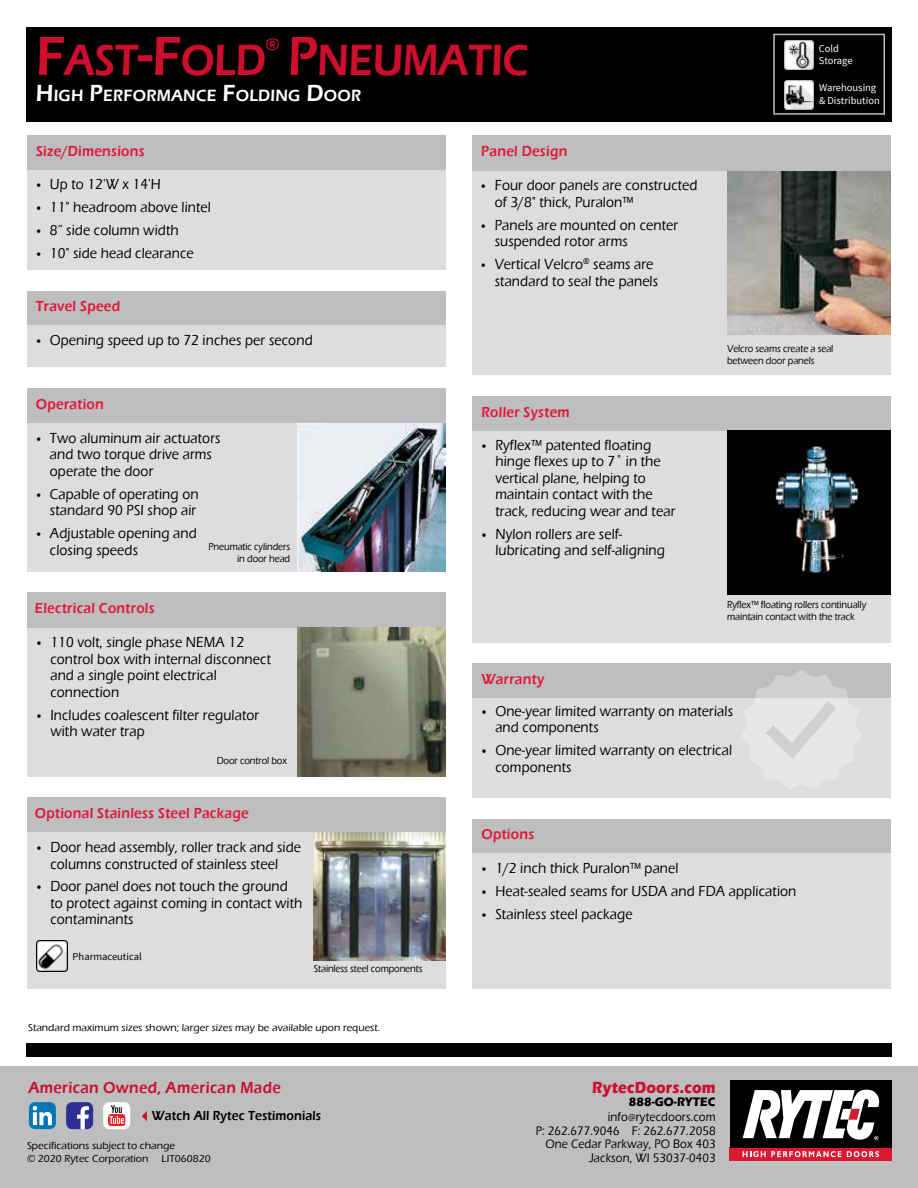
<style>
.page{position:relative;width:918px;height:1188px;background:#fff}
.page>*{position:absolute;margin:0;border:0;box-sizing:border-box;transform-origin:0 0}
.t1{font:600 45.15px "Eras ITC";letter-spacing:-.015em;color:#ce0e2d;scale:.9 1}
.t2{font:600 17.55px "Eras ITC";color:#ce0e2d}
.t3{font:600 16.8px "Eras ITC";letter-spacing:.015em;color:#fff;scale:.95 1}
.t4{font:600 16.5px "Eras ITC";letter-spacing:.025em;color:#ce0e2d;scale:.9 1}
.t5{font:700 16.5px "Eras ITC";letter-spacing:.01em;color:#ce0e2d;scale:.9 1}
.t6{font:500 15px/16.5px "Eras ITC";letter-spacing:.01em;color:#000;scale:.9 1}
.t7{font:600 15px "Eras ITC";letter-spacing:.02em;color:#e31837;scale:.9 1}
.t8{font:600 13.5px "Eras ITC";letter-spacing:.01em;color:#000;scale:.9 1}
.t9{font:500 12.75px/13.5px "Eras ITC";letter-spacing:.01em;color:#000;text-align:right;scale:.9 1}
.t10{font:500 10.5px/12px "Eras ITC";letter-spacing:-.01em;color:#000;scale:.9 1}
.t11{font:500 10.5px/12.6px "Eras ITC";letter-spacing:-.01em;color:#000}
.t12{font:10.5px/12.6px "Source Sans Pro";color:#fff}
.t13{font:10.5px "Source Sans Pro";color:#000}
.s1{font-size:57px}
.s2{font-size:64.5px}
.s3{font-size:24px}
.s4{font-family:"Source Sans Pro";font-weight:400}
.s5{font-weight:700}
.s6{font-size:10.5px}
</style>
<div class="page">
<div style="left:27px;top:135px;width:419px;height:35px;background:#bcbec0"></div>
<div style="left:27px;top:593px;width:419px;height:35px;background:#bcbec0"></div>
<div style="left:27px;top:797px;width:419px;height:35px;background:#bcbec0"></div>
<div style="left:472px;top:819px;width:419px;height:35px;background:#bcbec0"></div>
<div style="left:472px;top:396px;width:419px;height:35px;background:#bcbec0"></div>
<div style="left:472px;top:135px;width:419px;height:36px;background:#bcbec0"></div>
<div style="left:27px;top:388px;width:419px;height:35px;background:#bcbec0"></div>
<div style="left:27px;top:291px;width:419px;height:35px;background:#bcbec0"></div>
<div style="left:27px;top:170px;width:419px;height:100px;background:#dcddde"></div>
<div style="left:27px;top:628px;width:419px;height:148px;background:#dcddde"></div>
<div style="left:27px;top:832px;width:419px;height:157px;background:#dcddde"></div>
<div style="left:472px;top:854px;width:419px;height:135px;background:#dcddde"></div>
<div style="left:472px;top:431px;width:419px;height:211px;background:#dcddde"></div>
<div style="left:472px;top:171px;width:419px;height:204px;background:#dcddde"></div>
<div style="left:27px;top:423px;width:419px;height:149px;background:#dcddde"></div>
<div style="left:27px;top:326px;width:419px;height:41px;background:#dcddde"></div>
<div style="left:27px;top:1043px;width:865px;height:14px;background:#000"></div>
<div style="left:0;top:1066px;width:918px;height:122px;background:#bcbec0"></div>
<div style="left:472px;top:663px;width:419px;height:35px;background:#bcbec0"></div>
<div style="left:472px;top:698px;width:419px;height:100px;background:#dcddde"></div>
<svg style="left:756px;top:670px;width:91px;height:88px"></svg>
<div style="left:27px;top:27px;width:865px;height:95px;background:#000"></div>
<div style="left:66px;top:1102px;width:27px;height:27px;background:#2e3092;border-radius:6px"></div>
<svg style="left:77px;top:1106px;width:12px;height:23px"></svg>
<div style="left:103px;top:1102px;width:27px;height:27px;background:#fff;border-radius:6px"></div>
<svg style="left:108px;top:1105px;width:17px;height:22px"></svg>
<div style="left:29px;top:1102px;width:27px;height:27px;background:#0975b4;border-radius:6px"></div>
<svg style="left:33px;top:1106px;width:19px;height:19px"></svg>
<svg style="left:142px;top:1111px;width:5px;height:10px"></svg>
<div style="left:773px;top:34px;width:112px;height:81px;border:2px solid #c0bfbf"></div>
<img style="left:784px;top:80px;width:30px;height:30px">
<img style="left:784px;top:40px;width:30px;height:30px">
<img style="left:730px;top:434px;width:157px;height:157px">
<div style="left:727px;top:431px;width:163px;height:163px;border:2px solid #000"></div>
<img style="left:297px;top:423px;width:149px;height:149px">
<img style="left:297px;top:628px;width:149px;height:148px">
<img style="left:728px;top:171px;width:163px;height:164px">
<img style="left:314px;top:832px;width:132px;height:129px">
<img style="left:37px;top:940px;width:31px;height:31px">
<div style="left:730px;top:1148px;width:162px;height:13px;background:#da1a32"></div>
<div style="left:730px;top:1080px;width:162px;height:68px;background:#000"></div>
<svg style="left:743px;top:1151px;width:136px;height:6px"></svg>
<svg style="left:743px;top:1089px;width:137px;height:52px"></svg>
<h1 class="t1" style="left:36px;top:34px;width:253px"><span class="s1">F</span>AST<span class="s2">-</span><span class="s1">F</span>OLD</h1>
<p class="t2" style="left:266px;top:34px;width:16px">®</p>
<h1 class="t1" style="left:288px;top:34px;width:270px"><span class="s1">P</span>NEUMATIC</h1>
<p class="t3" style="left:36px;top:86px;width:344px"><span class="s3">H</span>IGH <span class="s3">P</span>ERFORMANCE <span class="s3">F</span>OLDING <span class="s3">D</span>OOR</p>
<p class="t7" style="left:36px;top:142px;width:122px">Size/Dimensions</p>
<p class="t7" style="left:481px;top:142px;width:97px">Panel Design</p>
<p class="t6" style="left:36px;top:176px;width:140px"><span class="s4">•</span> Up to 12'W x 14'H</p>
<p class="t6" style="left:36px;top:199px;width:196px"><span class="s4">•</span> 11" headroom above lintel</p>
<p class="t6" style="left:36px;top:222px;width:160px"><span class="s4">•</span> 8” side column width</p>
<p class="t6" style="left:36px;top:245px;width:176px"><span class="s4">•</span> 10" side head clearance</p>
<p class="t6" style="left:495px;top:177px;width:227px;text-indent:-14px"><span class="s4">•</span> Four door panels are constructed of 3/8" thick, Puralon™</p>
<p class="t6" style="left:495px;top:217px;width:206px;text-indent:-14px"><span class="s4">•</span> Panels are mounted on center suspended rotor arms</p>
<p class="t6" style="left:495px;top:256px;width:183px;text-indent:-13px"><span class="s4">•</span> Vertical Velcro<sup>®</sup> seams are standard to seal the panels</p>
<p class="t7" style="left:36px;top:298px;width:95px">Travel Speed</p>
<p class="t6" style="left:36px;top:332px;width:309px"><span class="s4">•</span> Opening speed up to 72 inches per second</p>
<p class="t7" style="left:36px;top:396px;width:77px">Operation</p>
<p class="t6" style="left:50px;top:430px;width:191px;text-indent:-14px"><span class="s4">•</span> Two aluminum air actuators and two torque drive arms operate the door</p>
<p class="t6" style="left:36px;top:486px;width:182px;text-align:right"><span class="s4">•</span> Capable of operating on standard 90 PSI shop air</p>
<p class="t6" style="left:50px;top:525px;width:165px;text-indent:-14px"><span class="s4">•</span> Adjustable opening and closing speeds</p>
<p class="t10" style="left:209px;top:541px;width:92px;text-align:right">Pneumatic cylinders in door head</p>
<p class="t7" style="left:35px;top:600px;width:135px">Electrical Controls</p>
<p class="t7" style="left:481px;top:403px;width:100px">Roller System</p>
<p class="t6" style="left:495px;top:437px;width:202px;text-indent:-14px"><span class="s4">•</span> Ryflex™ patented floating hinge flexes up to 7˚ in the vertical plane, helping to maintain contact with the track, reducing wear and tear</p>
<p class="t6" style="left:495px;top:526px;width:190px;text-indent:-14px"><span class="s4">•</span> Nylon rollers are self&shy;lubricating and self-aligning</p>
<p class="t12" style="left:819px;top:42px;width:35px">Cold<br>Storage</p>
<p class="t12" style="left:819px;top:82px;width:62px">Warehousing &amp; Distribution</p>
<p class="t10" style="left:727px;top:342px;width:120px">Velcro seams create a seal between door panels</p>
<p class="t10" style="left:727px;top:598px;width:156px">Ryflex™ floating rollers continually maintain contact with the track</p>
<p class="t6" style="left:50px;top:634px;width:247px;text-indent:-14px"><span class="s4">•</span> 110 volt, single phase NEMA 12 control box with internal disconnect and a single point electrical connection</p>
<p class="t6" style="left:50px;top:707px;width:234px;text-indent:-14px"><span class="s4">•</span> Includes coalescent filter regulator with water trap</p>
<p class="t10" style="left:217px;top:754px;width:79px">Door control box</p>
<p class="t7" style="left:35px;top:804px;width:239px">Optional Stainless Steel Package</p>
<p class="t6" style="left:50px;top:839px;width:280px;text-indent:-14px"><span class="s4">•</span> Door head assembly, roller track and side columns constructed of stainless steel</p>
<p class="t6" style="left:50px;top:878px;width:282px;text-indent:-14px"><span class="s4">•</span> Door panel does not touch the ground to protect against coming in contact with contaminants</p>
<p class="t13" style="left:73px;top:950px;width:71px">Pharmaceutical</p>
<p class="t10" style="left:314px;top:963px;width:122px">Stainless steel components</p>
<p class="t11" style="left:28px;top:1021px;width:354px">Standard maximum sizes shown; larger sizes may be available upon request.</p>
<p class="t4" style="left:28px;top:1078px;width:282px">American Owned, American Made</p>
<p class="t8" style="left:152px;top:1108px;width:189px">Watch All Rytec Testimonials</p>
<p class="t11" style="left:27px;top:1139px;width:149px">Specifications subject to change © 2020 Rytec Corporation</p>
<p class="t11" style="left:162px;top:1152px;width:51px">LIT060820</p>
<p class="t7" style="left:481px;top:670px;width:71px">Warranty</p>
<p class="t6" style="left:495px;top:703px;width:266px;text-indent:-14px"><span class="s4">•</span> One-year limited warranty on materials and components</p>
<p class="t6" style="left:495px;top:742px;width:264px;text-indent:-14px"><span class="s4">•</span> One-year limited warranty on electrical components</p>
<p class="t7" style="left:481px;top:826px;width:60px">Options</p>
<p class="t6" style="left:482px;top:860px;width:220px"><span class="s4">•</span> 1/2 inch thick Puralon™ panel</p>
<p class="t6" style="left:482px;top:883px;width:351px"><span class="s4">•</span> Heat-sealed seams for USDA and FDA application</p>
<p class="t6" style="left:482px;top:906px;width:169px"><span class="s4">•</span> Stainless steel package</p>
<p class="t5" style="left:592px;top:1078px;width:139px">RytecDoors.com</p>
<p class="t9" style="left:608px;top:1094px;width:121px;line-height:15.1px"><span class="s5">888-GO-RYTEC </span>info<span class="s6">@</span>rytecdoors.com</p>
<p class="t9" style="left:536px;top:1124px;width:201px">P: 262.677.9046 F: 262.677.2058<br>One Cedar Parkway, PO Box 403<br>Jackson, WI 53037-0403</p>
</div>
